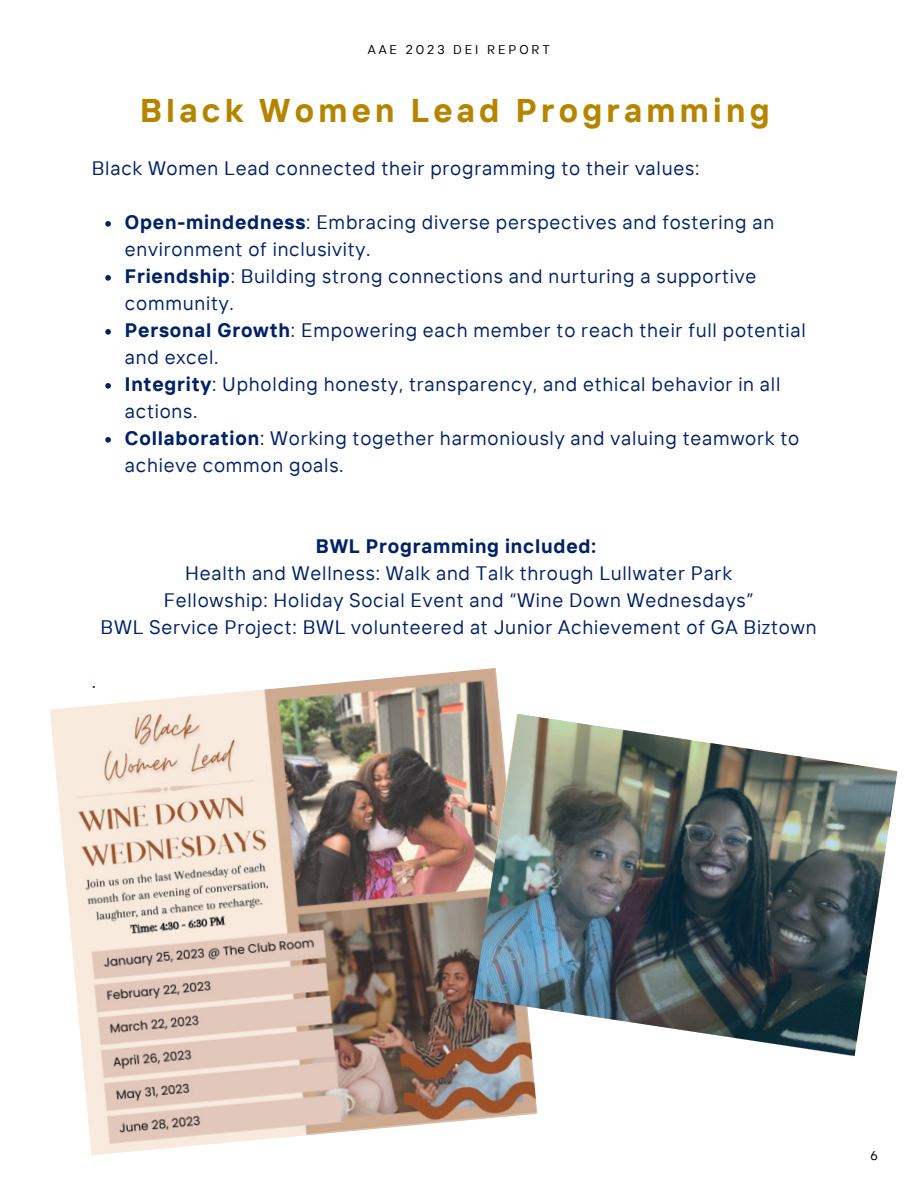
<style>
.page{position:relative;width:918px;height:1188px;background:#fff}
.page>*{position:absolute;margin:0;border:0;box-sizing:border-box;transform-origin:0 0}
.t1{font:700 32.85px "TT Interphases";letter-spacing:.13em;color:#b58500}
.t2{font:19.5px/27px "TT Interphases";letter-spacing:.04em;color:#012169}
.t3{font:700 19.5px "TT Interphases";letter-spacing:.04em;color:#012169}
.t4{font:12.75px "TT Interphases";letter-spacing:.23em;color:#000001}
.s1{font-weight:700}
</style>
<div class="page">
<img style="left:50px;top:668px;width:487px;height:487px">
<svg style="left:105px;top:221px;width:6px;height:6px"></svg>
<svg style="left:105px;top:275px;width:6px;height:6px"></svg>
<svg style="left:105px;top:329px;width:6px;height:6px"></svg>
<svg style="left:105px;top:383px;width:6px;height:6px"></svg>
<svg style="left:105px;top:437px;width:6px;height:6px"></svg>
<img style="left:474px;top:713px;width:424px;height:344px">
<p class="t4" style="left:368px;top:42px;width:184px">AAE 2023 DEI REPORT</p>
<p class="t1" style="left:140px;top:90px;width:631px">Black Women Lead Programming</p>
<p class="t2" style="left:92px;top:154px;width:609px">Black Women Lead connected their programming to their values:</p>
<p class="t2" style="left:125px;top:208px;width:651px"><span class="s1">Open-mindedness</span>: Embracing diverse perspectives and fostering an environment of inclusivity.</p>
<p class="t2" style="left:125px;top:262px;width:633px"><span class="s1">Friendship</span>: Building strong connections and nurturing a supportive community.</p>
<p class="t2" style="left:125px;top:316px;width:682px"><span class="s1">Personal Growth</span>: Empowering each member to reach their full potential and excel.</p>
<p class="t2" style="left:125px;top:370px;width:657px"><span class="s1">Integrity</span>: Upholding honesty, transparency, and ethical behavior in all actions.</p>
<p class="t2" style="left:125px;top:424px;width:676px"><span class="s1">Collaboration</span>: Working together harmoniously and valuing teamwork to achieve common goals.</p>
<p class="t3" style="left:316px;top:533px;width:282px">BWL Programming included:</p>
<p class="t2" style="left:185px;top:559px;width:548px">Health and Wellness: Walk and Talk through Lullwater Park</p>
<p class="t2" style="left:164px;top:586px;width:591px">Fellowship: Holiday Social Event and “Wine Down Wednesdays”</p>
<p class="t2" style="left:101px;top:613px;width:717px">BWL Service Project: BWL volunteered at Junior Achievement of GA Biztown</p>
<p class="t2" style="left:92px;top:667px;width:6px">.</p>
<p class="t4" style="left:871px;top:1147px;width:9px">6</p>
</div>
